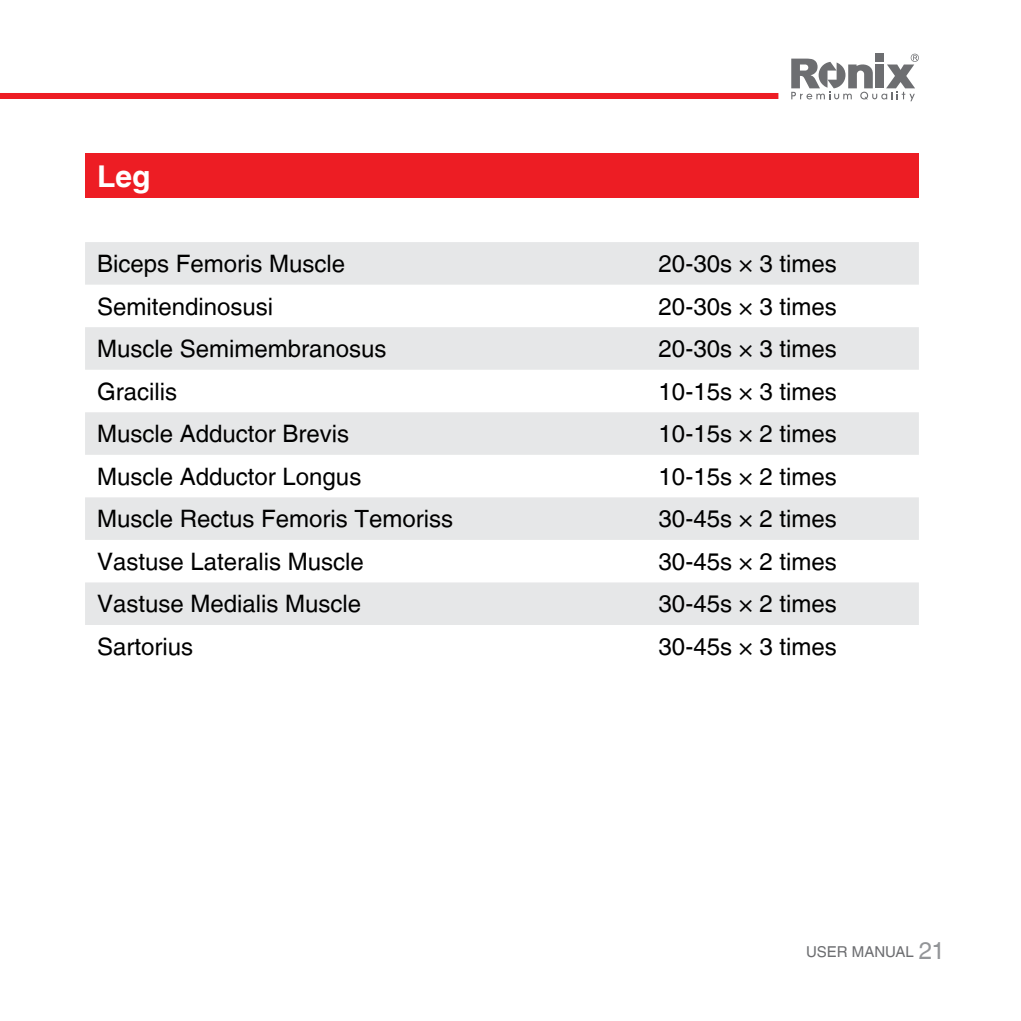
<style>
.page{position:relative;width:1021px;height:1021px;background:#fff}
.page>*{position:absolute;margin:0;border:0;box-sizing:border-box;transform-origin:0 0}
.t1{font:700 30px "Helvetica LT";color:#fff}
.t2{font:24px "Helvetica LT";color:#000}
.t3{font:15px "Helvetica LT";color:#6d6e71}
.s1{font-size:24px;color:#939598}
</style>
<div class="page">
<svg style="left:791px;top:54px;width:127px;height:47px"></svg>
<div style="left:875px;top:54px;width:9px;height:8px;background:#6d6e71"></div>
<div style="left:0;top:93px;width:778px;height:6px;background:#ed1d24"></div>
<div style="left:85px;top:153px;width:833px;height:46px;background:#ed1d24"></div>
<div style="left:85px;top:242px;width:833px;height:43px;background:#e6e7e8"></div>
<div style="left:85px;top:327px;width:833px;height:43px;background:#e6e7e8"></div>
<div style="left:85px;top:412px;width:833px;height:43px;background:#e6e7e8"></div>
<svg style="left:85px;top:497px;width:833px;height:128px;fill:#e6e7e8"></svg>
<p class="t1" style="left:97px;top:158px;width:55px">Leg</p>
<p class="t2" style="left:97px;top:250px;width:250px">Biceps Femoris Muscle</p>
<p class="t2" style="left:658px;top:250px;width:180px">20-30s × 3 times</p>
<p class="t2" style="left:97px;top:292px;width:178px">Semitendinosusi</p>
<p class="t2" style="left:658px;top:292px;width:180px">20-30s × 3 times</p>
<p class="t2" style="left:97px;top:335px;width:291px">Muscle Semimembranosus</p>
<p class="t2" style="left:658px;top:335px;width:180px">20-30s × 3 times</p>
<p class="t2" style="left:97px;top:377px;width:81px">Gracilis</p>
<p class="t2" style="left:658px;top:377px;width:180px">10-15s × 3 times</p>
<p class="t2" style="left:97px;top:420px;width:254px">Muscle Adductor Brevis</p>
<p class="t2" style="left:658px;top:420px;width:180px">10-15s × 2 times</p>
<p class="t2" style="left:97px;top:462px;width:266px">Muscle Adductor Longus</p>
<p class="t2" style="left:658px;top:462px;width:180px">10-15s × 2 times</p>
<p class="t2" style="left:97px;top:505px;width:358px">Muscle Rectus Femoris Temoriss</p>
<p class="t2" style="left:658px;top:505px;width:180px">30-45s × 2 times</p>
<p class="t2" style="left:97px;top:547px;width:268px">Vastuse Lateralis Muscle</p>
<p class="t2" style="left:658px;top:547px;width:180px">30-45s × 2 times</p>
<p class="t2" style="left:97px;top:590px;width:266px">Vastuse Medialis Muscle</p>
<p class="t2" style="left:658px;top:590px;width:180px">30-45s × 2 times</p>
<p class="t2" style="left:97px;top:632px;width:98px">Sartorius</p>
<p class="t2" style="left:658px;top:632px;width:180px">30-45s × 3 times</p>
<p class="t3" style="left:806px;top:943px;width:140px">USER MANUAL <span class="s1">21</span></p>
</div>
